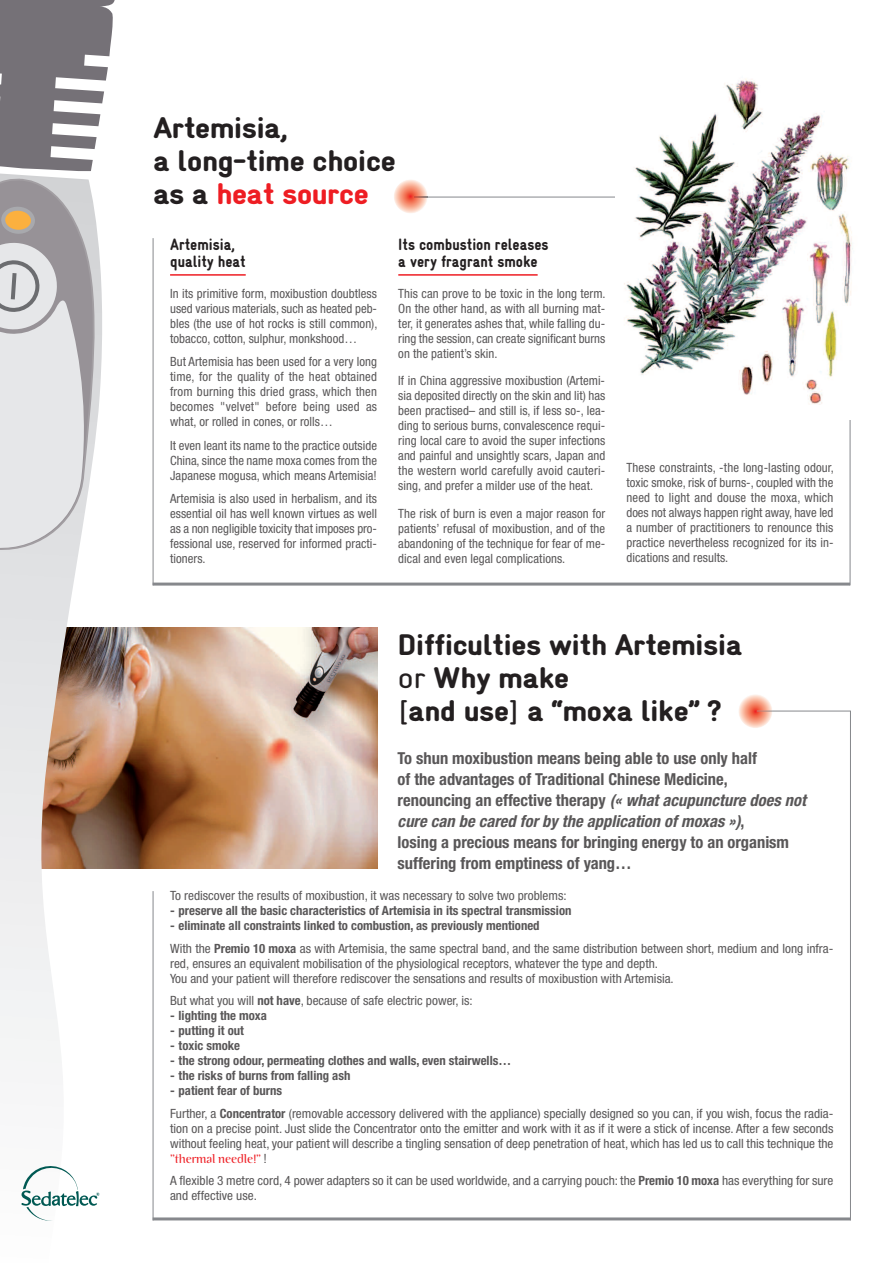
<style>
.page{position:relative;width:893px;height:1263px;background:#fff}
.page>*{position:absolute;margin:0;border:0;box-sizing:border-box;transform-origin:0 0}
.t1{font:900 condensed 30px/33px "Gravur";letter-spacing:-.02em;color:#231f20;scale:1.2 1}
.t2{font:700 condensed 16.5px/21px "Helvetica Neue";color:#595758}
.t3{font:900 condensed 16.5px/16.5px "Gravur";color:#231f20}
.t4{font:condensed 12.75px/15px "Helvetica Neue";color:#595758;text-align:justify}
.t5{font:condensed 12.75px/15px "Helvetica Neue";color:#595758;scale:1.04 1}
.t6{font:700 condensed 12.75px "Helvetica Neue";color:#595758}
.t7{font:300 12.75px "Binary ITC";color:#ee1d23}
.s1{color:#ee1d23}
.s2{font-weight:400}
.s3{font-style:italic}
.s4{font-weight:700}
.s5{font-family:"Helvetica Neue";font-weight:400;font-stretch:condensed;color:#595758}
</style>
<div class="page">
<hr style="left:153px;top:891px;width:1px;height:329px;background:#86888c">
<img style="left:109px;top:628px;width:268px;height:241px">
<svg style="left:0;top:552px;width:109px;height:653px"></svg>
<svg style="left:0;top:0;width:115px;height:552px"></svg>
<hr style="left:850px;top:261px;width:1px;height:324px;background:#86888c">
<hr style="left:414px;top:197px;width:221px;height:1px;background:#86888c">
<hr style="left:153px;top:583px;width:697px;height:3px;background:#86888c">
<img style="left:394px;top:180px;width:34px;height:33px">
<svg style="left:414px;top:197px;width:14px;height:1px"></svg>
<svg style="left:22px;top:1162px;width:77px;height:59px"></svg>
<hr style="left:850px;top:711px;width:1px;height:509px;background:#86888c">
<hr style="left:757px;top:711px;width:93px;height:1px;background:#86888c">
<hr style="left:153px;top:1217px;width:697px;height:3px;background:#86888c">
<hr style="left:153px;top:238px;width:1px;height:347px;background:#86888c">
<hr style="left:170px;top:274px;width:76px;height:2px;background:#ee1d23">
<hr style="left:398px;top:274px;width:140px;height:2px;background:#ee1d23">
<img style="left:615px;top:79px;width:238px;height:341px">
<img style="left:739px;top:694px;width:33px;height:34px">
<svg style="left:757px;top:711px;width:15px;height:1px"></svg>
<h1 class="t1" style="left:153px;top:114px;width:204px">Artemisia,<br>a long-time choice as a <span class="s1">heat source</span></h1>
<p class="t3" style="left:170px;top:238px;width:77px">Artemisia, quality heat</p>
<p class="t4" style="left:170px;top:287px;width:209px">In its primitive form, moxibustion doubtless used various materials, such as heated peb&shy;bles (the use of hot rocks is still common), tobacco, cotton, sulphur, monkshood…</p>
<p class="t4" style="left:170px;top:355px;width:208px">But Artemisia has been used for a very long time, for the quality of the heat obtained from burning this dried grass, which then becomes "velvet" before being used as what, or rolled in cones, or rolls…</p>
<p class="t4" style="left:170px;top:439px;width:208px">It even leant its name to the practice outside China, since the name moxa comes from the Japanese mogusa, which means Artemisia!</p>
<p class="t4" style="left:170px;top:492px;width:208px">Artemisia is also used in herbalism, and its essential oil has well known virtues as well as a non negligible toxicity that imposes pro&shy;fessional use, reserved for informed practi&shy;tioners.</p>
<p class="t3" style="left:398px;top:238px;width:152px">Its combustion releases a very fragrant smoke</p>
<p class="t4" style="left:398px;top:287px;width:209px">This can prove to be toxic in the long term.<br>On the other hand, as with all burning mat&shy;ter, it generates ashes that, while falling du&shy;ring the session, can create significant burns on the patient’s skin.</p>
<p class="t4" style="left:398px;top:374px;width:208px">If in China aggressive moxibustion (Artemi&shy;sia deposited directly on the skin and lit) has been practised– and still is, if less so-, lea&shy;ding to serious burns, convalescence requi&shy;ring local care to avoid the super infections and painful and unsightly scars, Japan and the western world carefully avoid cauteri&shy;sing, and prefer a milder use of the heat.</p>
<p class="t4" style="left:398px;top:507px;width:208px">The risk of burn is even a major reason for patients’ refusal of moxibustion, and of the abandoning of the technique for fear of me&shy;dical and even legal complications.</p>
<p class="t4" style="left:626px;top:461px;width:209px">These constraints, -the long-lasting odour, toxic smoke, risk of burns-, coupled with the need to light and douse the moxa, which does not always happen right away, have led a number of practitioners to renounce this practice nevertheless recognized for its in&shy;dications and results.</p>
<h1 class="t1" style="left:398px;top:631px;width:289px">Difficulties with Artemisia <span class="s2">or</span> Why make<br><span class="s2">[</span>and use<span class="s2">]</span> a “moxa like” ?</h1>
<p class="t2" style="left:398px;top:748px;width:410px">To shun moxibustion means being able to use only half<br>of the advantages of Traditional Chinese Medicine,<br>renouncing an effective therapy <span class="s3">(« what acupuncture does not cure can be cared for by the application of moxas »)</span>,<br>losing a precious means for bringing energy to an organism suffering from emptiness of yang…</p>
<p class="t5" style="left:170px;top:889px;width:383px">To rediscover the results of moxibustion, it was necessary to solve two problems:</p>
<p class="t6" style="left:170px;top:906px;width:403px">- preserve all the basic characteristics of Artemisia in its spectral transmission</p>
<p class="t5" style="left:170px;top:915px;width:639px;line-height:22.5px"><span class="s4">- eliminate all constraints linked to combustion, as previously mentioned<br></span>With the <span class="s4">Premio 10 moxa</span> as with Artemisia, the same spectral band, and the same distribution between short, medium and long infra-</p>
<p class="t5" style="left:170px;top:957px;width:486px">red, ensures an equivalent mobilisation of the physiological receptors, whatever the type and depth.<br>You and your patient will therefore rediscover the sensations and results of moxibustion with Artemisia.</p>
<p class="t5" style="left:170px;top:994px;width:292px">But what you will <span class="s4">not have</span>, because of safe electric power, is:</p>
<p class="t6" style="left:170px;top:1011px;width:98px">- lighting the moxa</p>
<p class="t6" style="left:170px;top:1026px;width:75px">- putting it out</p>
<p class="t6" style="left:170px;top:1041px;width:71px">- toxic smoke</p>
<p class="t6" style="left:170px;top:1056px;width:343px">- the strong odour, permeating clothes and walls, even stairwells…</p>
<p class="t6" style="left:170px;top:1071px;width:182px">- the risks of burns from falling ash</p>
<p class="t5" style="left:170px;top:1080px;width:639px;line-height:22.5px"><span class="s4">- patient fear of burns<br></span>Further, a <span class="s4">Concentrator</span> (removable accessory delivered with the appliance) specially designed so you can, if you wish, focus the radia-</p>
<p class="t5" style="left:170px;top:1122px;width:639px">tion on a precise point. Just slide the Concentrator onto the emitter and work with it as if it were a stick of incense. After a few seconds without feeling heat, your patient will describe a tingling sensation of deep penetration of heat, which has led us to call this technique the</p>
<p class="t7" style="left:170px;top:1154px;width:98px">"thermal needle!" <span class="s5">!</span></p>
<p class="t5" style="left:170px;top:1174px;width:639px">A flexible 3 metre cord, 4 power adapters so it can be used worldwide, and a carrying pouch: the <span class="s4">Premio 10 moxa</span> has everything for sure and effective use.</p>
</div>
